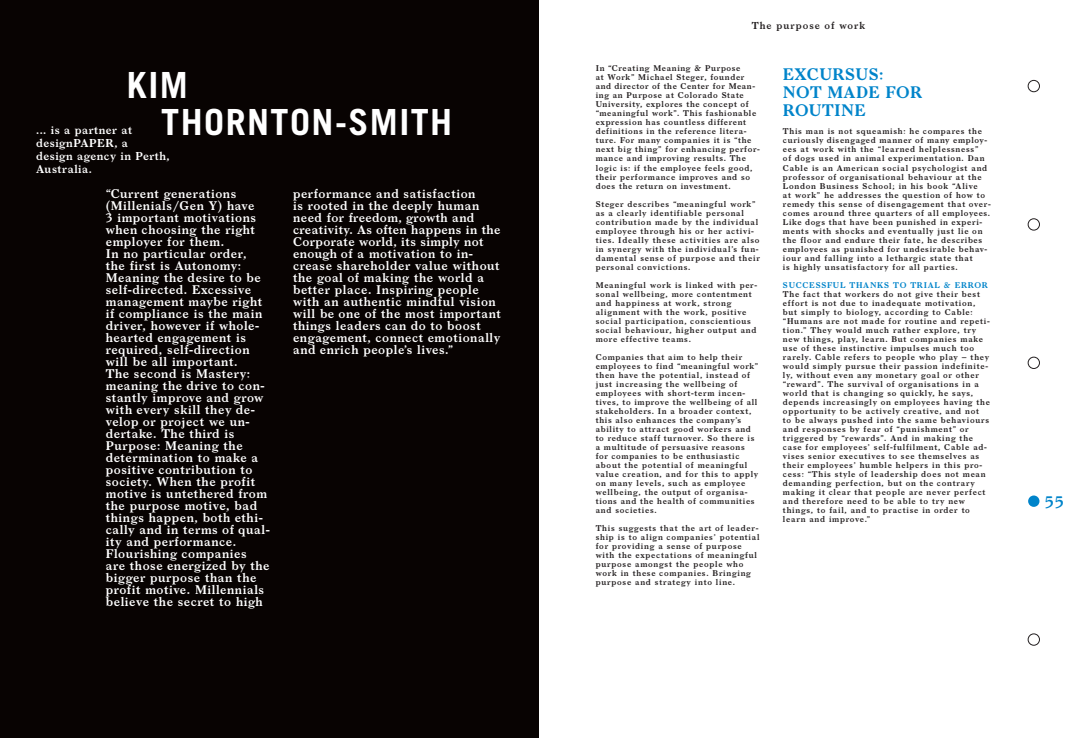
<style>
.page{position:relative;width:1078px;height:738px;background:#fff}
.page>*{position:absolute;margin:0;border:0;box-sizing:border-box;transform-origin:0 0}
.t1{font:700 36px "Trade Gothic LT Std";letter-spacing:.04em;color:#fff}
.t2{font:600 16px/18px "Larish Neue";letter-spacing:.025em;color:#0084ca}
.t3{font:600 12px/12px "Larish Neue";letter-spacing:.045em;color:#fff}
.t4{font:600 11px/13px "Larish Neue";letter-spacing:.045em;color:#fff}
.t5{font:600 9.6px "Larish Neue";letter-spacing:.1em;color:#231f20}
.t6{font:600 8px/9px "Larish Neue";letter-spacing:.09em;color:#231f20}
.t7{font:600 8px "Larish Neue";letter-spacing:.09em;color:#0084ca}
</style>
<div class="page">
<div style="left:0;top:0;width:539px;height:737px;background:#080302"></div>
<div style="left:1027px;top:80px;width:12px;height:12px;border:1px solid #231f20;border-radius:50%"></div>
<div style="left:1027px;top:218px;width:12px;height:12px;border:1px solid #231f20;border-radius:50%"></div>
<div style="left:1027px;top:356px;width:12px;height:13px;border:1px solid #231f20;border-radius:50%"></div>
<svg style="left:1027px;top:495px;width:12px;height:11px"></svg>
<div style="left:1027px;top:633px;width:12px;height:12px;border:1px solid #231f20;border-radius:50%"></div>
<h1 class="t1" style="left:127px;top:62px;width:62px">KIM</h1>
<h3 class="t4" style="left:36px;top:123px;width:98px">... is a partner at</h3>
<h1 class="t1" style="left:161px;top:99px;width:292px">THORNTON-SMITH</h1>
<h3 class="t4" style="left:36px;top:136px;width:135px">designPAPER, a<br>design agency in Perth,<br>Australia.</h3>
<p class="t3" style="left:106px;top:186px;width:165px">“Current generations (Millenials/Gen Y) have<br>3 important motivations when choosing the right employer for them.<br>In no particular order,<br>the first is Autonomy:<br>Meaning the desire to be self-directed. Excessive management maybe right if compliance is the main driver, however if whole&shy;hearted engagement is required, self-direction will be all important.<br>The second is Mastery: meaning the drive to con&shy;stantly improve and grow with every skill they de&shy;velop or project we un&shy;dertake. The third is<br>Purpose: Meaning the determination to make a positive contribution to society. When the profit motive is untethered from the purpose motive, bad things happen, both ethi&shy;cally and in terms of qual&shy;ity and performance.<br>Flourishing companies<br>are those energized by the bigger purpose than the profit motive. Millennials believe the secret to high</p>
<p class="t3" style="left:293px;top:186px;width:209px">performance and satisfaction<br>is rooted in the deeply human need for freedom, growth and creativity. As often happens in the<br>Corporate world, its simply not enough of a motivation to in&shy;crease shareholder value without the goal of making the world a better place. Inspiring people with an authentic mindful vision will be one of the most important things leaders can do to boost engagement, connect emotionally and enrich people’s lives.”</p>
<p class="t5" style="left:751px;top:18px;width:115px">The purpose of work</p>
<p class="t6" style="left:595px;top:63px;width:166px">In “Creating Meaning &amp; Purpose<br>at Work” Michael Steger, founder and director of the Center for Mean&shy;ing an Purpose at Colorado State University, explores the concept of “meaningful work”. This fashionable expression has countless different definitions in the reference litera&shy;ture. For many companies it is “the next big thing” for enhancing perfor&shy;mance and improving results. The logic is: if the employee feels good, their performance improves and so does the return on investment.</p>
<p class="t6" style="left:595px;top:198px;width:166px">Steger describes “meaningful work” as a clearly identifiable personal contribution made by the individual employee through his or her activi&shy;ties. Ideally these activities are also in synergy with the individual’s fun&shy;damental sense of purpose and their personal convictions.</p>
<p class="t6" style="left:595px;top:279px;width:163px">Meaningful work is linked with per&shy;sonal wellbeing, more contentment and happiness at work, strong alignment with the work, positive social participation, conscientious social behaviour, higher output and more effective teams.</p>
<p class="t6" style="left:595px;top:351px;width:164px">Companies that aim to help their employees to find “meaningful work” then have the potential, instead of just increasing the wellbeing of employees with short-term incen&shy;tives, to improve the wellbeing of all stakeholders. In a broader context, this also enhances the company’s ability to attract good workers and to reduce staff turnover. So there is a multitude of persuasive reasons for companies to be enthusiastic about the potential of meaningful value creation, and for this to apply on many levels, such as employee wellbeing, the output of organisa&shy;tions and the health of communities and societies.</p>
<p class="t6" style="left:595px;top:522px;width:165px">This suggests that the art of leader&shy;ship is to align companies’ potential for providing a sense of purpose with the expectations of meaningful purpose amongst the people who work in these companies. Bringing purpose and strategy into line.</p>
<h2 class="t2" style="left:782px;top:64px;width:141px">EXCURSUS:<br>NOT MADE FOR<br>ROUTINE</h2>
<p class="t6" style="left:782px;top:126px;width:209px">This man is not squeamish: he compares the curiously disengaged manner of many employ&shy;ees at work with the “learned helplessness”<br>of dogs used in animal experimentation. Dan Cable is an American social psychologist and professor of organisational behaviour at the London Business School; in his book “Alive<br>at work” he addresses the question of how to remedy this sense of disengagement that over&shy;comes around three quarters of all employees.<br>Like dogs that have been punished in experi&shy;ments with shocks and eventually just lie on the floor and endure their fate, he describes employees as punished for undesirable behav&shy;iour and falling into a lethargic state that<br>is highly unsatisfactory for all parties.</p>
<p class="t7" style="left:782px;top:278px;width:206px">SUCCESSFUL THANKS TO TRIAL &amp; ERROR</p>
<p class="t6" style="left:782px;top:288px;width:208px">The fact that workers do not give their best effort is not due to inadequate motivation, but simply to biology, according to Cable: “Humans are not made for routine and repeti&shy;tion.” They would much rather explore, try new things, play, learn. But companies make use of these instinctive impulses much too rarely. Cable refers to people who play – they would simply pursue their passion indefinite&shy;ly, without even any monetary goal or other “reward”. The survival of organisations in a world that is changing so quickly, he says, depends increasingly on employees having the opportunity to be actively creative, and not<br>to be always pushed into the same behaviours and responses by fear of “punishment” or triggered by “rewards”. And in making the case for employees’ self-fulfilment, Cable ad&shy;vises senior executives to see themselves as their employees’ humble helpers in this pro&shy;cess: “This style of leadership does not mean demanding perfection, but on the contrary making it clear that people are never perfect and therefore need to be able to try new things, to fail, and to practise in order to learn and improve.”</p>
<h2 class="t2" style="left:1044px;top:491px;width:20px">55</h2>
</div>
